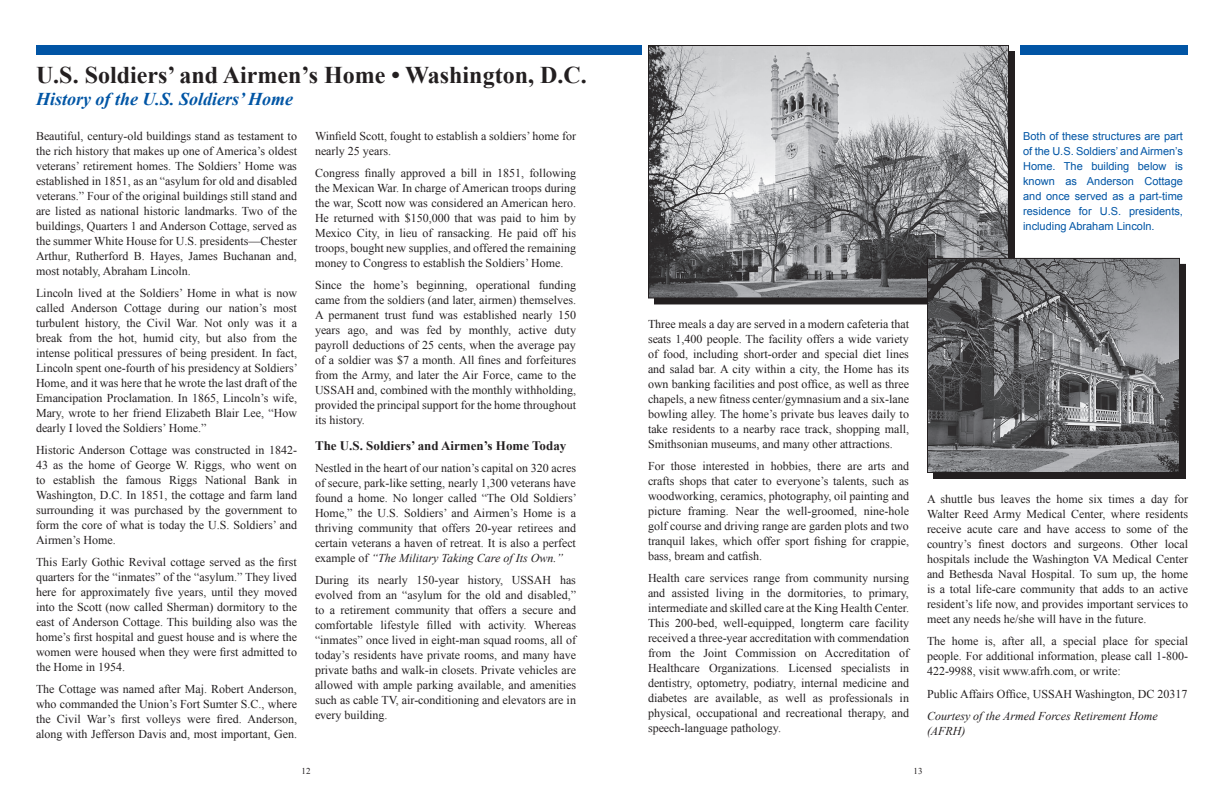
<style>
.page{position:relative;width:1224px;height:792px;background:#fff}
.page>*{position:absolute;margin:0;border:0;box-sizing:border-box;transform-origin:0 0}
.t1{font:700 24px "Times New Roman";color:#231f20}
.t2{font:italic 700 18px "Times New Roman";color:#0155a5}
.t3{font:700 13px "Times New Roman";color:#231f20}
.t4{font:12px/15px "Times New Roman";color:#231f20;text-align:justify}
.t5{font:italic 12px/15px "Times New Roman";color:#231f20}
.t6{font:11px/15px "Arial";color:#0155a5;text-align:justify}
.t7{font:9px "Times New Roman";color:#231f20}
.s1{font-style:italic}
</style>
<div class="page">
<div style="left:612px;top:45px;width:576px;height:10px;background:#0155a5"></div>
<div style="left:36px;top:45px;width:576px;height:10px;background:#0155a5"></div>
<div style="left:642px;top:37px;width:378px;height:52px;background:#fff"></div>
<div style="left:654px;top:52px;width:360px;height:252px;background:#231f20"></div>
<img style="left:650px;top:47px;width:357px;height:249px">
<div style="left:648px;top:45px;width:361px;height:253px;border:1px solid #231f20"></div>
<div style="left:934px;top:264px;width:252px;height:214px;background:#231f20"></div>
<img style="left:929px;top:260px;width:249px;height:211px">
<div style="left:927px;top:258px;width:253px;height:215px;border:1px solid #231f20"></div>
<h1 class="t1" style="left:36px;top:59px;width:552px">U.S. Soldiers’ and Airmen’s Home • Washington, D.C.</h1>
<h2 class="t2" style="left:36px;top:87px;width:259px">History of the U.S. Soldiers’ Home</h2>
<p class="t4" style="left:36px;top:128px;width:263px">Beautiful, century-old buildings stand as testament to the rich history that makes up one of America’s oldest veterans’ retirement homes. The Soldiers’ Home was established in 1851, as an “asylum for old and disabled veterans.” Four of the original buildings still stand and are listed as national historic landmarks. Two of the buildings, Quarters 1 and Anderson Cottage, served as the summer White House for U.S. presidents—Chester Arthur, Rutherford B. Hayes, James Buchanan and, most notably, Abraham Lincoln.</p>
<p class="t4" style="left:36px;top:285px;width:263px">Lincoln lived at the Soldiers’ Home in what is now called Anderson Cottage during our nation’s most turbulent history, the Civil War. Not only was it a break from the hot, humid city, but also from the intense political pressures of being president. In fact, Lincoln spent one-fourth of his presidency at Soldiers’ Home, and it was here that he wrote the last draft of the Emancipation Proclamation. In 1865, Lincoln’s wife, Mary, wrote to her friend Elizabeth Blair Lee, “How dearly I loved the Soldiers’ Home.”</p>
<p class="t4" style="left:36px;top:442px;width:263px">Historic Anderson Cottage was constructed in 1842- 43 as the home of George W. Riggs, who went on to establish the famous Riggs National Bank in Washington, D.C. In 1851, the cottage and farm land surrounding it was purchased by the government to form the core of what is today the U.S. Soldiers’ and Airmen’s Home.</p>
<p class="t4" style="left:36px;top:554px;width:263px">This Early Gothic Revival cottage served as the first quarters for the “inmates” of the “asylum.” They lived here for approximately five years, until they moved into the Scott (now called Sherman) dormitory to the east of Anderson Cottage. This building also was the home’s first hospital and guest house and is where the women were housed when they were first admitted to the Home in 1954.</p>
<p class="t4" style="left:36px;top:682px;width:263px">The Cottage was named after Maj. Robert Anderson, who commanded the Union’s Fort Sumter S.C., where the Civil War’s first volleys were fired. Anderson, along with Jefferson Davis and, most important, Gen.</p>
<p class="t4" style="left:315px;top:128px;width:263px">Winfield Scott, fought to establish a soldiers’ home for nearly 25 years.</p>
<p class="t4" style="left:315px;top:165px;width:263px">Congress finally approved a bill in 1851, following the Mexican War. In charge of American troops during the war, Scott now was considered an American hero.<br>He returned with $150,000 that was paid to him by Mexico City, in lieu of ransacking. He paid off his troops, bought new supplies, and offered the remaining money to Congress to establish the Soldiers’ Home.</p>
<p class="t4" style="left:315px;top:277px;width:263px">Since the home’s beginning, operational funding came from the soldiers (and later, airmen) themselves.<br>A permanent trust fund was established nearly 150 years ago, and was fed by monthly, active duty payroll deductions of 25 cents, when the average pay of a soldier was $7 a month. All fines and forfeitures from the Army, and later the Air Force, came to the USSAH and, combined with the monthly withholding, provided the principal support for the home throughout its history.</p>
<p class="t3" style="left:315px;top:436px;width:253px">The U.S. Soldiers’ and Airmen’s Home Today</p>
<p class="t4" style="left:315px;top:460px;width:263px">Nestled in the heart of our nation’s capital on 320 acres of secure, park-like setting, nearly 1,300 veterans have found a home. No longer called “The Old Soldiers’ Home,” the U.S. Soldiers’ and Airmen’s Home is a thriving community that offers 20-year retirees and certain veterans a haven of retreat. It is also a perfect example of <span class="s1">“The Military Taking Care of Its Own.”</span></p>
<p class="t4" style="left:315px;top:572px;width:263px">During its nearly 150-year history, USSAH has evolved from an “asylum for the old and disabled,” to a retirement community that offers a secure and comfortable lifestyle filled with activity. Whereas “inmates” once lived in eight-man squad rooms, all of today’s residents have private rooms, and many have private baths and walk-in closets. Private vehicles are allowed with ample parking available, and amenities such as cable TV, air-conditioning and elevators are in every building.</p>
<p class="t6" style="left:1023px;top:129px;width:161px">Both of these structures are part of the U.S. Soldiers’ and Airmen’s Home. The building below is known as Anderson Cottage and once served as a part-time residence for U.S. presidents, including Abraham Lincoln.</p>
<p class="t4" style="left:648px;top:316px;width:263px">Three meals a day are served in a modern cafeteria that seats 1,400 people. The facility offers a wide variety of food, including short-order and special diet lines and salad bar. A city within a city, the Home has its own banking facilities and post office, as well as three chapels, a new fitness center/gymnasium and a six-lane bowling alley. The home’s private bus leaves daily to take residents to a nearby race track, shopping mall, Smithsonian museums, and many other attractions.</p>
<p class="t4" style="left:648px;top:459px;width:263px">For those interested in hobbies, there are arts and crafts shops that cater to everyone’s talents, such as woodworking, ceramics, photography, oil painting and picture framing. Near the well-groomed, nine-hole golf course and driving range are garden plots and two tranquil lakes, which offer sport fishing for crappie, bass, bream and catfish.</p>
<p class="t4" style="left:648px;top:571px;width:263px">Health care services range from community nursing and assisted living in the dormitories, to primary, intermediate and skilled care at the King Health Center.<br>This 200-bed, well-equipped, longterm care facility received a three-year accreditation with commendation from the Joint Commission on Accreditation of Healthcare Organizations. Licensed specialists in dentistry, optometry, podiatry, internal medicine and diabetes are available, as well as professionals in physical, occupational and recreational therapy, and speech-language pathology.</p>
<p class="t4" style="left:927px;top:491px;width:263px">A shuttle bus leaves the home six times a day for Walter Reed Army Medical Center, where residents receive acute care and have access to some of the country’s finest doctors and surgeons. Other local hospitals include the Washington VA Medical Center and Bethesda Naval Hospital. To sum up, the home is a total life-care community that adds to an active resident’s life now, and provides important services to meet any needs he/she will have in the future.</p>
<p class="t4" style="left:927px;top:634px;width:263px">The home is, after all, a special place for special people. For additional information, please call 1-800- 422-9988, visit www.afrh.com, or write:</p>
<p class="t4" style="left:927px;top:686px;width:262px">Public Affairs Office, USSAH Washington, DC 20317</p>
<p class="t5" style="left:927px;top:708px;width:232px">Courtesy of the Armed Forces Retirement Home (AFRH)</p>
<p class="t7" style="left:302px;top:765px;width:10px">12</p>
<p class="t7" style="left:914px;top:765px;width:10px">13</p>
</div>
